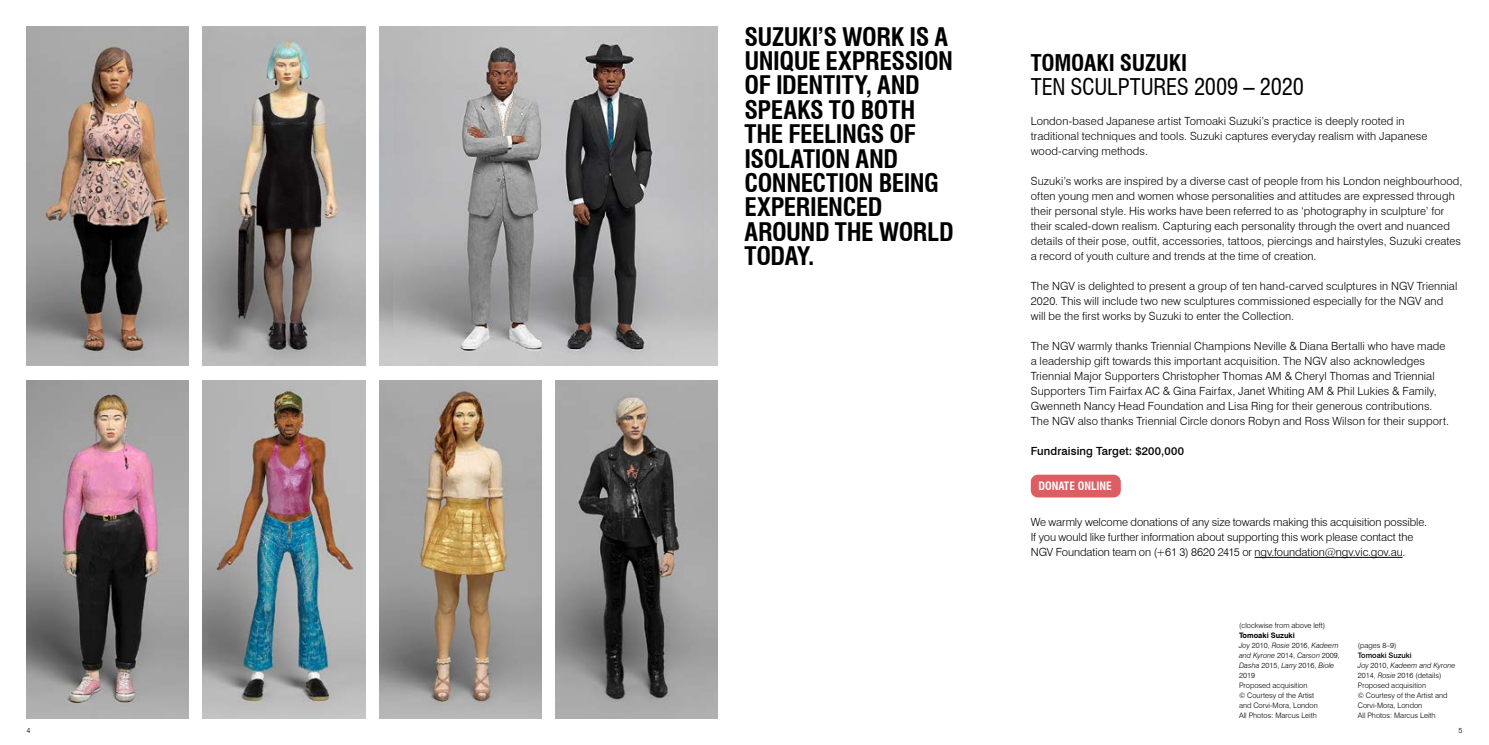
<style>
.page{position:relative;width:1489px;height:745px;background:#fff}
.page>*{position:absolute;margin:0;border:0;box-sizing:border-box;transform-origin:0 0}
.t1{font:700 condensed 25px/24.4px "Swiss 721 BT";letter-spacing:-.02em;color:#000}
.t2{font:condensed 22.5px "Swiss 721 BT";letter-spacing:-.015em;color:#000}
.t3{font:700 condensed 22.5px "Swiss 721 BT";letter-spacing:-.015em;color:#000}
.t4{font:300 11.25px/15px "Swiss 721 BT";letter-spacing:.01em;color:#000}
.t5{font:500 11.25px "Swiss 721 BT";letter-spacing:.01em;color:#000}
.t6{font:700 condensed 11.25px "Swiss 721 BT";color:#fff}
.t7{font:300 7.5px/10px "Swiss 721 BT";color:#000}
.s1{font-weight:700}
.s2{font-style:italic}
.s3{font-weight:500}
</style>
<div class="page">
<hr style="left:1254px;top:556px;width:148px;height:1px;background:#000">
<img style="left:393px;top:27px;width:310px;height:339px">
<img style="left:379px;top:380px;width:162px;height:338px">
<img style="left:555px;top:380px;width:163px;height:338px">
<img style="left:203px;top:27px;width:162px;height:338px">
<img style="left:203px;top:380px;width:162px;height:338px">
<img style="left:27px;top:27px;width:162px;height:339px">
<img style="left:27px;top:380px;width:162px;height:338px">
<div style="left:1030px;top:474px;width:90px;height:23px;background:#dc5e62;border-radius:7px"></div>
<h1 class="t1" style="left:744px;top:24px;width:211px">SUZUKI’S WORK IS A<br>UNIQUE EXPRESSION<br>OF IDENTITY, AND<br>SPEAKS TO BOTH<br>THE FEELINGS OF<br>ISOLATION AND<br>CONNECTION BEING<br>EXPERIENCED<br>AROUND THE WORLD<br>TODAY.</h1>
<h2 class="t3" style="left:1030px;top:49px;width:158px">TOMOAKI SUZUKI</h2>
<h2 class="t2" style="left:1030px;top:73px;width:274px">TEN SCULPTURES 2009 – 2020</h2>
<p class="t4" style="left:1030px;top:113px;width:398px">London-based Japanese artist Tomoaki Suzuki’s practice is deeply rooted in traditional techniques and tools. Suzuki captures everyday realism with Japanese wood-carving methods.</p>
<p class="t4" style="left:1030px;top:173px;width:433px">Suzuki’s works are inspired by a diverse cast of people from his London neighbourhood, often young men and women whose personalities and attitudes are expressed through their personal style. His works have been referred to as ‘photography in sculpture’ for their scaled-down realism. Capturing each personality through the overt and nuanced details of their pose, outfit, accessories, tattoos, piercings and hairstyles, Suzuki creates a record of youth culture and trends at the time of creation.</p>
<p class="t4" style="left:1030px;top:278px;width:428px">The NGV is delighted to present a group of ten hand-carved sculptures in NGV Triennial<br>2020. This will include two new sculptures commissioned especially for the NGV and will be the first works by Suzuki to enter the Collection.</p>
<p class="t4" style="left:1030px;top:338px;width:420px">The NGV warmly thanks Triennial Champions Neville &amp; Diana Bertalli who have made a leadership gift towards this important acquisition. The NGV also acknowledges Triennial Major Supporters Christopher Thomas AM &amp; Cheryl Thomas and Triennial Supporters Tim Fairfax AC &amp; Gina Fairfax, Janet Whiting AM &amp; Phil Lukies &amp; Family, Gwenneth Nancy Head Foundation and Lisa Ring for their generous contributions.<br>The NGV also thanks Triennial Circle donors Robyn and Ross Wilson for their support.</p>
<p class="t5" style="left:1030px;top:444px;width:155px">Fundraising Target: $200,000</p>
<p class="t6" style="left:1038px;top:479px;width:75px">DONATE ONLINE</p>
<p class="t4" style="left:1030px;top:514px;width:398px">We warmly welcome donations of any size towards making this acquisition possible.<br>If you would like further information about supporting this work please contact the<br>NGV Foundation team on (+61 3) 8620 2415 or ngv.foundation@ngv.vic.gov.au.</p>
<p class="t7" style="left:1238px;top:620px;width:88px">(clockwise from above left)</p>
<p class="t7" style="left:1238px;top:630px;width:102px"><span class="s1">Tomoaki Suzuki<br></span><span class="s2">Joy</span> 2010, <span class="s2">Rosie</span> 2016, <span class="s2">Kadeem and Kyrone</span> 2014, <span class="s2">Carson</span> 2009,<br><span class="s2">Dasha</span> 2015, <span class="s2">Larry</span> 2016, <span class="s2">Biole<br></span>2019<br>Proposed acquisition<br>© Courtesy of the Artist<br>and Corvi-Mora, London<br>All Photos: Marcus Leith</p>
<p class="t7" style="left:1357px;top:640px;width:40px">(pages 8–9)</p>
<p class="t7" style="left:1357px;top:650px;width:99px"><span class="s3">Tomoaki Suzuki<br></span><span class="s2">Joy</span> 2010, <span class="s2">Kadeem and Kyrone<br></span>2014, <span class="s2">Rosie</span> 2016 (details)<br>Proposed acquisition<br>© Courtesy of the Artist and<br>Corvi-Mora, London<br>All Photos: Marcus Leith</p>
<p class="t7" style="left:27px;top:724px;width:5px">4</p>
<p class="t7" style="left:1458px;top:724px;width:5px">5</p>
</div>
